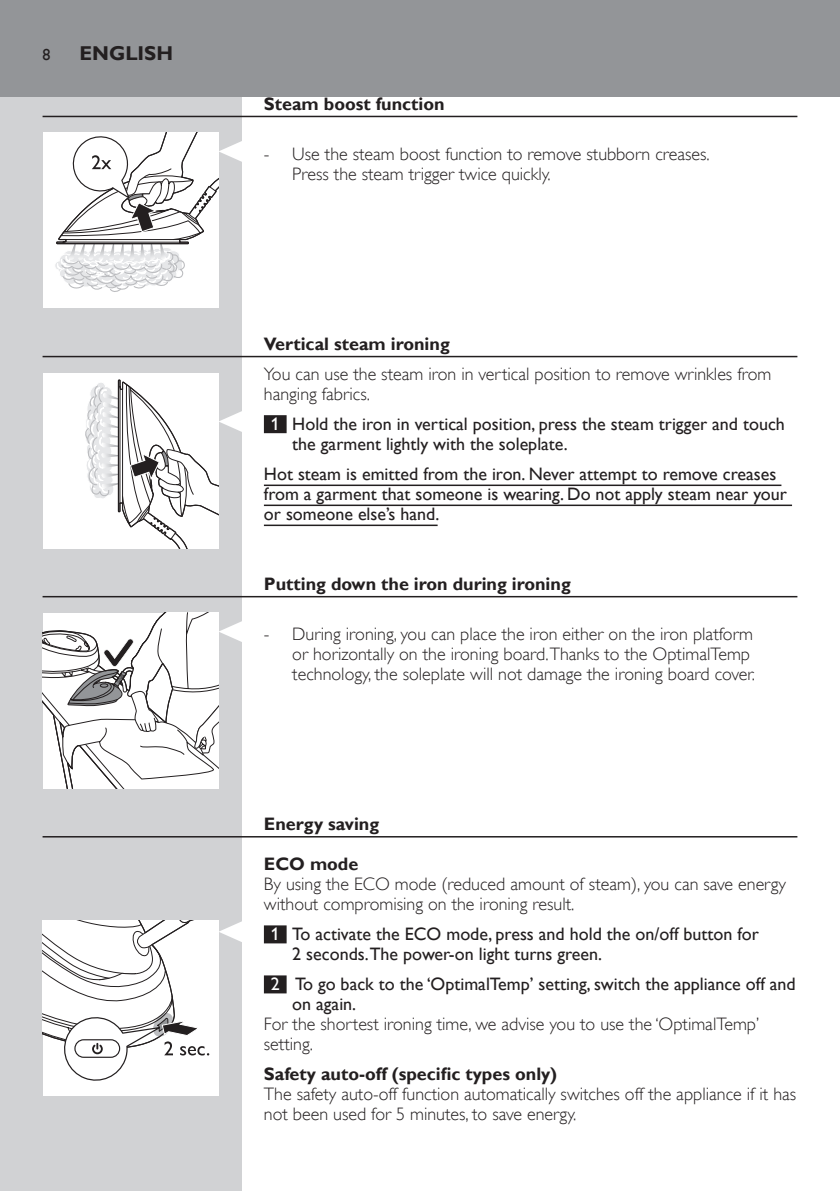
<style>
.page{position:relative;width:840px;height:1191px;background:#fff}
.page>*{position:absolute;margin:0;border:0;box-sizing:border-box;transform-origin:0 0}
.t1{font:700 20px "Gill Sans Alt One WGL";color:#231f20}
.t2{font:18px/20px "Gill Sans Alt One WGL Light";color:#231f20}
.t3{font:18px/20px "Gill Sans Alt One WGL";color:#231f20}
.t4{font:700 18px "Gill Sans Alt One WGL";color:#231f20}
.t5{font:16px "Gill Sans Alt One WGL";color:#231f20}
.s1{color:#fff}
</style>
<div class="page">
<div style="left:0;top:95px;width:241px;height:1096px;background:#d1d2d4"></div>
<div style="left:0;top:0;width:839px;height:96px;background:#939598"></div>
<hr style="left:43px;top:116px;width:754px;height:1px;background:#231f20">
<hr style="left:43px;top:356px;width:754px;height:1px;background:#231f20">
<div style="left:264px;top:415px;width:22px;height:18px;background:#231f20"></div>
<hr style="left:264px;top:484px;width:517px;height:2px;background:#231f20">
<hr style="left:264px;top:504px;width:527px;height:2px;background:#231f20">
<hr style="left:264px;top:524px;width:173px;height:2px;background:#231f20">
<hr style="left:43px;top:596px;width:754px;height:1px;background:#231f20">
<hr style="left:43px;top:836px;width:754px;height:1px;background:#231f20">
<div style="left:264px;top:925px;width:22px;height:18px;background:#231f20"></div>
<div style="left:264px;top:975px;width:22px;height:18px;background:#231f20"></div>
<div style="left:43px;top:133px;width:175px;height:175px;background:#fff"></div>
<svg style="left:55px;top:133px;width:187px;height:160px"></svg>
<div style="left:43px;top:373px;width:175px;height:175px;background:#fff"></div>
<svg style="left:85px;top:379px;width:157px;height:169px"></svg>
<svg style="left:43px;top:613px;width:199px;height:175px;background:#e4e4e5"></svg>
<svg style="left:218px;top:920px;width:24px;height:23px"></svg>
<div style="left:43px;top:920px;width:175px;height:176px;background:#fff"></div>
<svg style="left:43px;top:920px;width:166px;height:161px"></svg>
<p class="t5" style="left:43px;top:44px;width:9px">8</p>
<p class="t1" style="left:79px;top:40px;width:95px">ENGLISH</p>
<p class="t4" style="left:264px;top:92px;width:182px">Steam boost function</p>
<p class="t2" style="left:292px;top:144px;width:418px;text-indent:-28px">- Use the steam boost function to remove stubborn creases.<br>Press the steam trigger twice quickly.</p>
<p class="t4" style="left:264px;top:332px;width:187px">Vertical steam ironing</p>
<p class="t2" style="left:264px;top:364px;width:508px">You can use the steam iron in vertical position to remove wrinkles from hanging fabrics.</p>
<p class="t3" style="left:292px;top:414px;width:494px;text-indent:-22px"><span class="s1">1</span> Hold the iron in vertical position, press the steam trigger and touch the garment lightly with the soleplate.</p>
<p class="t3" style="left:264px;top:464px;width:524px">Hot steam is emitted from the iron. Never attempt to remove creases from a garment that someone is wearing. Do not apply steam near your or someone else’s hand.</p>
<p class="t4" style="left:264px;top:572px;width:308px">Putting down the iron during ironing</p>
<p class="t2" style="left:292px;top:624px;width:464px;text-indent:-28px">- During ironing, you can place the iron either on the iron platform or horizontally on the ironing board.Thanks to the OptimalTemp technology, the soleplate will not damage the ironing board cover.</p>
<p class="t4" style="left:264px;top:812px;width:117px">Energy saving</p>
<p class="t4" style="left:264px;top:852px;width:96px">ECO mode</p>
<p class="t2" style="left:264px;top:874px;width:523px">By using the ECO mode (reduced amount of steam), you can save energy without compromising on the ironing result.</p>
<p class="t3" style="left:292px;top:924px;width:468px;text-indent:-22px"><span class="s1">1</span> To activate the ECO mode, press and hold the on/off button for<br>2 seconds.The power-on light turns green.</p>
<p class="t3" style="left:292px;top:974px;width:504px;text-indent:-22px"><span class="s1">2</span> To go back to the ‘OptimalTemp’ setting, switch the appliance off and on again.</p>
<p class="t2" style="left:264px;top:1014px;width:496px">For the shortest ironing time, we advise you to use the ‘OptimalTemp’ setting.</p>
<p class="t4" style="left:264px;top:1062px;width:294px">Safety auto-off (specific types only)</p>
<p class="t2" style="left:264px;top:1084px;width:533px">The safety auto-off function automatically switches off the appliance if it has not been used for 5 minutes, to save energy.</p>
</div>
